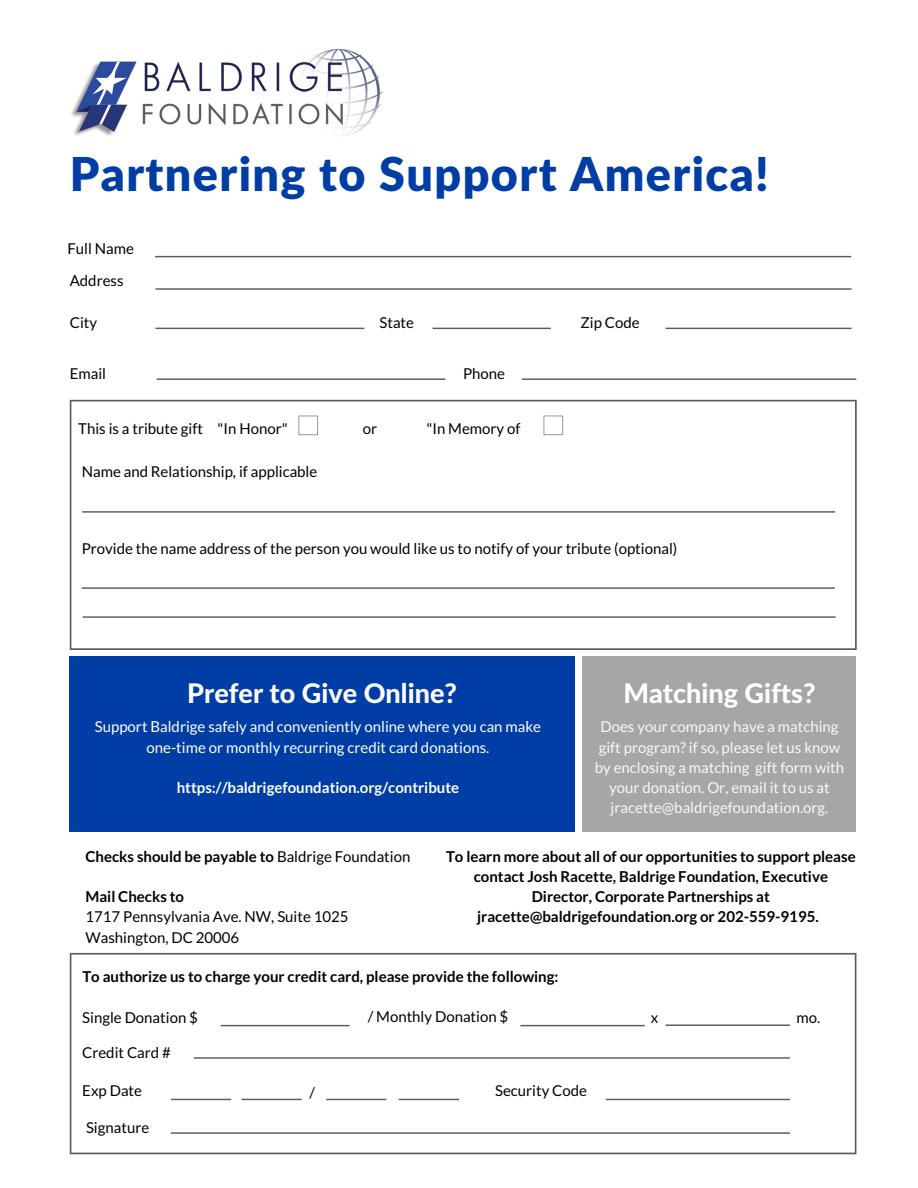
<style>
.page{position:relative;width:918px;height:1188px;background:#fff}
.page>*{position:absolute;margin:0;border:0;box-sizing:border-box;transform-origin:0 0}
.t1{font:900 46.65px "Lato Latin";letter-spacing:.03em;color:#003da5}
.t2{font:800 27px "Lato Latin";color:#fff}
.t3{font:15px "Lato";color:#000}
.t4{font:700 15px/20.2px "Lato";color:#000;text-align:center}
.t5{font:15px/20.2px "Lato";color:#f8f8fb;text-align:center}
.t6{font:15px/20.2px "Lato";color:#fff;text-align:center}
.t7{font:700 15px "Lato";color:#fff}
.s1{font-weight:400}
</style>
<div class="page">
<img style="left:71px;top:49px;width:312px;height:87px">
<svg style="left:70px;top:400px;width:787px;height:250px"></svg>
<svg style="left:299px;top:416px;width:19px;height:19px"></svg>
<svg style="left:544px;top:416px;width:19px;height:19px"></svg>
<svg style="left:82px;top:511px;width:753px;height:2px;background:#858687"></svg>
<div style="left:70px;top:656px;width:505px;height:176px;background:#003da5"></div>
<div style="left:583px;top:656px;width:273px;height:176px;background:#a6a6a6"></div>
<svg style="left:70px;top:953px;width:786px;height:201px"></svg>
<svg style="left:83px;top:616px;width:753px;height:2px;background:#858688"></svg>
<svg style="left:82px;top:587px;width:753px;height:2px;background:#858687"></svg>
<svg style="left:157px;top:378px;width:288px;height:2px"></svg>
<svg style="left:522px;top:378px;width:334px;height:2px"></svg>
<svg style="left:155px;top:328px;width:209px;height:1px"></svg>
<svg style="left:433px;top:328px;width:118px;height:1px"></svg>
<svg style="left:666px;top:328px;width:186px;height:1px"></svg>
<svg style="left:155px;top:288px;width:697px;height:2px"></svg>
<svg style="left:155px;top:256px;width:696px;height:1px"></svg>
<svg style="left:194px;top:1057px;width:596px;height:2px"></svg>
<svg style="left:171px;top:1132px;width:619px;height:2px"></svg>
<svg style="left:221px;top:1025px;width:129px;height:1px"></svg>
<svg style="left:520px;top:1025px;width:125px;height:1px"></svg>
<svg style="left:666px;top:1024px;width:124px;height:2px"></svg>
<svg style="left:606px;top:1099px;width:184px;height:1px"></svg>
<svg style="left:399px;top:1099px;width:60px;height:1px"></svg>
<svg style="left:326px;top:1099px;width:60px;height:1px"></svg>
<svg style="left:241px;top:1099px;width:61px;height:1px"></svg>
<svg style="left:171px;top:1099px;width:60px;height:1px"></svg>
<p class="t1" style="left:70px;top:154px;width:701px">Partnering to Support America!</p>
<p class="t3" style="left:67px;top:239px;width:68px">Full Name</p>
<p class="t3" style="left:70px;top:271px;width:55px">Address</p>
<p class="t3" style="left:70px;top:313px;width:29px">City</p>
<p class="t3" style="left:379px;top:313px;width:36px">State</p>
<p class="t3" style="left:581px;top:313px;width:61px">Zip Code</p>
<p class="t3" style="left:70px;top:364px;width:38px">Email</p>
<p class="t3" style="left:463px;top:364px;width:44px">Phone</p>
<p class="t3" style="left:78px;top:420px;width:211px">This is a tribute gift "In Honor"</p>
<p class="t3" style="left:363px;top:420px;width:16px">or</p>
<p class="t3" style="left:427px;top:420px;width:96px">"In Memory of</p>
<p class="t3" style="left:82px;top:462px;width:237px">Name and Relationship, if applicable</p>
<p class="t3" style="left:82px;top:539px;width:597px">Provide the name address of the person you would like us to notify of your tribute (optional)</p>
<p class="t2" style="left:187px;top:681px;width:271px">Prefer to Give Online?</p>
<p class="t6" style="left:95px;top:716px;width:448px">Support Baldrige safely and conveniently online where you can make one-time or monthly recurring credit card donations.</p>
<p class="t7" style="left:177px;top:778px;width:284px">https://baldrigefoundation.org/contribute</p>
<p class="t2" style="left:623px;top:681px;width:194px">Matching Gifts?</p>
<p class="t5" style="left:595px;top:716px;width:251px">Does your company have a matching gift program? if so, please let us know by enclosing a matching gift form with your donation. Or, email it to us at jracette@baldrigefoundation.org.</p>
<p class="t4" style="left:86px;top:846px;width:326px">Checks should be payable to <span class="s1">Baldrige Foundation</span></p>
<p class="t4" style="left:86px;top:886px;width:100px">Mail Checks to</p>
<p class="t3" style="left:86px;top:908px;width:265px">1717 Pennsylvania Ave. NW, Suite 1025</p>
<p class="t3" style="left:86px;top:928px;width:155px">Washington, DC 20006</p>
<p class="t4" style="left:446px;top:846px;width:411px">To learn more about all of our opportunities to support please contact Josh Racette, Baldrige Foundation, Executive Director, Corporate Partnerships at jracette@baldrigefoundation.org or 202-559-9195.</p>
<p class="t4" style="left:82px;top:966px;width:478px">To authorize us to charge your credit card, please provide the following:</p>
<p class="t3" style="left:82px;top:1008px;width:117px">Single Donation $</p>
<p class="t3" style="left:368px;top:1007px;width:142px">/ Monthly Donation $</p>
<p class="t3" style="left:651px;top:1008px;width:9px">x</p>
<p class="t3" style="left:796px;top:1008px;width:25px">mo.</p>
<p class="t3" style="left:82px;top:1043px;width:90px">Credit Card #</p>
<p class="t3" style="left:82px;top:1082px;width:61px">Exp Date</p>
<p class="t3" style="left:310px;top:1083px;width:7px">/</p>
<p class="t3" style="left:495px;top:1082px;width:94px">Security Code</p>
<p class="t3" style="left:86px;top:1118px;width:65px">Signature</p>
</div>
